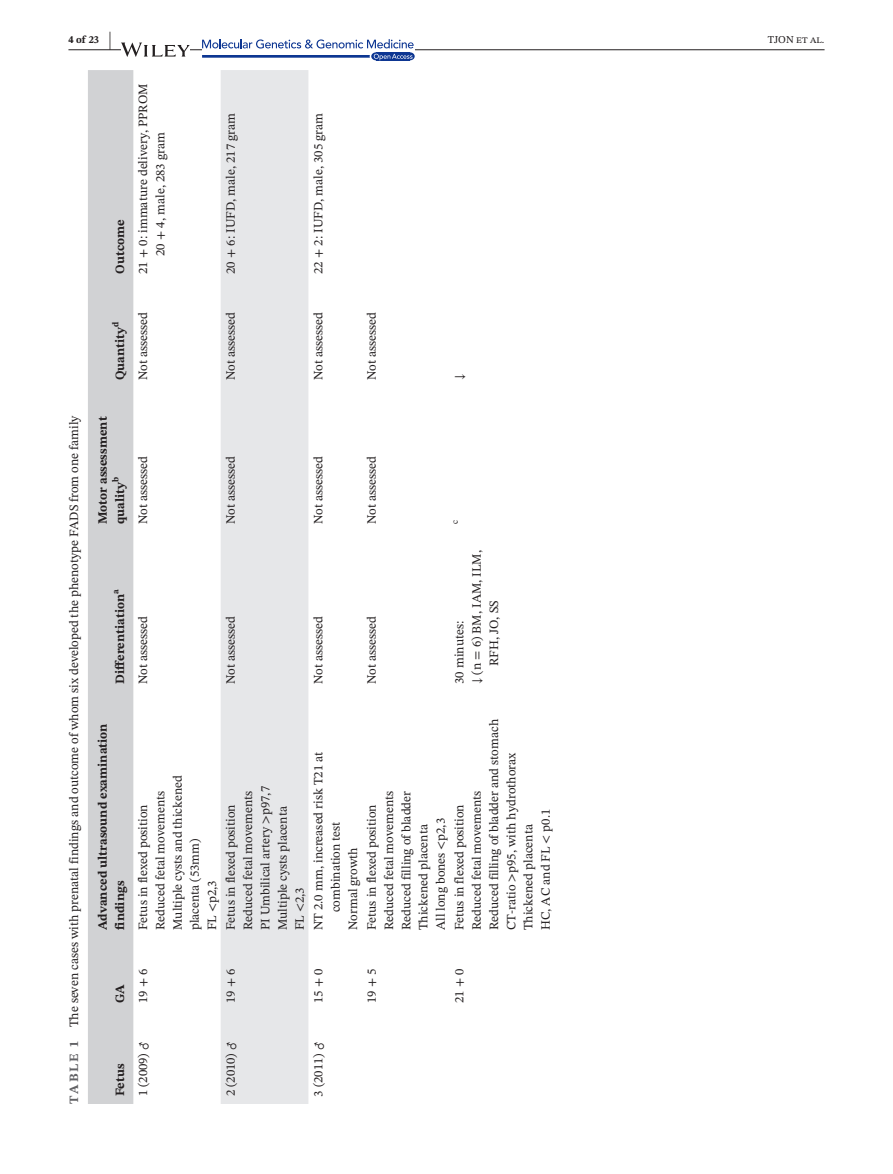
<style>
.page{position:relative;width:893px;height:1174px;background:#fff}
.page>*{position:absolute;margin:0;border:0;box-sizing:border-box;transform-origin:0 0}
.t1{font:12.75px/17.2px "STIX Two Text";color:#231f20}
.t2{font:700 12.75px/17.2px "STIX Two Text";color:#231f20}
.t3{font:12.75px "STIX";color:#231f20}
.t4{font:10.5px "STIX Two Text";color:#231f20}
.t5{font:700 10.5px "STIX Two Text";color:#231f20}
.t6{font:700 8.85px "STIX Two Text";color:#231f20}
.t7{font:8.85px "STIX Two Text";color:#231f20}
.s1{font-size:21px}
.s2{font-weight:700;color:#636366}
.s3{font-family:"STIX"}
</style>
<div class="page">
<hr style="left:68px;top:49px;width:756px;height:1px;background:#231f20">
<svg style="left:121px;top:43px;width:69px;height:14px"></svg>
<svg style="left:202px;top:39px;width:212px;height:21px"></svg>
<div style="left:88px;top:70px;width:45px;height:1034px;background:#d1d2d4"></div>
<div style="left:221px;top:70px;width:87px;height:1034px;background:#e6e7e9"></div>
<p class="t5" style="left:68px;top:32px;width:44px">4 of 23 <span class="s1">|</span></p>
<p class="t4" style="left:768px;top:32px;width:58px">TJON et al.</p>
<p class="t1" style="left:65px;top:1104px;width:690px;rotate:-90deg"><span class="s2">TABLE 1</span> The seven cases with prenatal findings and outcome of whom six developed the phenotype FADS from one family</p>
<p class="t2" style="left:112px;top:274px;width:56px;rotate:-90deg">Outcome</p>
<p class="t1" style="left:134px;top:256px;width:174px;text-indent:-18px;rotate:-90deg">21 + 0: immature delivery, PPROM<br>20 + 4, male, 283 gram</p>
<p class="t1" style="left:222px;top:274px;width:162px;rotate:-90deg">20 + 6: IUFD, male, 217 gram</p>
<p class="t1" style="left:310px;top:274px;width:162px;rotate:-90deg">22 + 2: IUFD, male, 305 gram</p>
<p class="t2" style="left:112px;top:380px;width:60px;rotate:-90deg">Quantity<sup>d</sup></p>
<p class="t1" style="left:134px;top:380px;width:69px;rotate:-90deg">Not assessed</p>
<p class="t1" style="left:222px;top:380px;width:69px;rotate:-90deg">Not assessed</p>
<p class="t1" style="left:310px;top:380px;width:69px;rotate:-90deg">Not assessed</p>
<p class="t1" style="left:363px;top:380px;width:69px;rotate:-90deg">Not assessed</p>
<p class="t3" style="left:450px;top:380px;width:8px;rotate:-90deg">↓</p>
<p class="t2" style="left:94px;top:524px;width:109px;rotate:-90deg">Motor assessment quality</p>
<p class="t6" style="left:109px;top:482px;width:7px;rotate:-90deg">b</p>
<p class="t1" style="left:134px;top:524px;width:69px;rotate:-90deg">Not assessed</p>
<p class="t2" style="left:112px;top:684px;width:97px;rotate:-90deg">Differentiation<sup>a</sup></p>
<p class="t1" style="left:134px;top:684px;width:69px;rotate:-90deg">Not assessed</p>
<p class="t1" style="left:222px;top:524px;width:69px;rotate:-90deg">Not assessed</p>
<p class="t1" style="left:222px;top:684px;width:69px;rotate:-90deg">Not assessed</p>
<p class="t1" style="left:310px;top:524px;width:69px;rotate:-90deg">Not assessed</p>
<p class="t1" style="left:310px;top:684px;width:69px;rotate:-90deg">Not assessed</p>
<p class="t1" style="left:363px;top:524px;width:69px;rotate:-90deg">Not assessed</p>
<p class="t1" style="left:363px;top:684px;width:69px;rotate:-90deg">Not assessed</p>
<p class="t7" style="left:449px;top:524px;width:5px;rotate:-90deg">c</p>
<p class="t1" style="left:468px;top:684px;width:136px;rotate:-90deg"><span class="s3">↓</span> (n = 6) BM, IAM, ILM,</p>
<p class="t1" style="left:485px;top:666px;width:67px;rotate:-90deg">RFH, JO, SS</p>
<p class="t1" style="left:451px;top:684px;width:65px;rotate:-90deg">30 minutes:</p>
<p class="t2" style="left:94px;top:930px;width:208px;rotate:-90deg">Advanced ultrasound examination findings</p>
<p class="t1" style="left:310px;top:930px;width:180px;rotate:-90deg">NT 2.0 mm, increased risk T21 at</p>
<p class="t1" style="left:134px;top:930px;width:157px;rotate:-90deg">Fetus in flexed position<br>Reduced fetal movements<br>Multiple cysts and thickened placenta (53mm)<br>FL &lt;p2,3</p>
<p class="t1" style="left:222px;top:930px;width:146px;rotate:-90deg">Fetus in flexed position<br>Reduced fetal movements<br>PI Umbilical artery &gt;p97,7<br>Multiple cysts placenta<br>FL &lt;2,3</p>
<p class="t1" style="left:327px;top:912px;width:92px;rotate:-90deg">combination test</p>
<p class="t1" style="left:451px;top:930px;width:213px;rotate:-90deg">Fetus in flexed position<br>Reduced fetal movements<br>Reduced filling of bladder and stomach<br>CT-ratio &gt;p95, with hydrothorax<br>Thickened placenta<br>HC, AC and FL &lt; p0.1</p>
<p class="t1" style="left:363px;top:930px;width:141px;rotate:-90deg">Fetus in flexed position<br>Reduced fetal movements<br>Reduced filling of bladder<br>Thickened placenta<br>All long bones &lt;p2,3</p>
<p class="t1" style="left:344px;top:930px;width:84px;rotate:-90deg">Normal growth</p>
<p class="t2" style="left:112px;top:1003px;width:20px;rotate:-90deg">GA</p>
<p class="t1" style="left:134px;top:1003px;width:36px;rotate:-90deg">19 + 6</p>
<p class="t1" style="left:222px;top:1003px;width:36px;rotate:-90deg">19 + 6</p>
<p class="t1" style="left:310px;top:1003px;width:36px;rotate:-90deg">15 + 0</p>
<p class="t1" style="left:363px;top:1003px;width:36px;rotate:-90deg">19 + 5</p>
<p class="t1" style="left:451px;top:1003px;width:36px;rotate:-90deg">21 + 0</p>
<p class="t2" style="left:112px;top:1096px;width:34px;rotate:-90deg">Fetus</p>
<p class="t1" style="left:134px;top:1096px;width:56px;rotate:-90deg">1 (2009) <span class="s3">♂</span></p>
<p class="t1" style="left:222px;top:1096px;width:56px;rotate:-90deg">2 (2010) <span class="s3">♂</span></p>
<p class="t1" style="left:310px;top:1096px;width:56px;rotate:-90deg">3 (2011) <span class="s3">♂</span></p>
</div>
